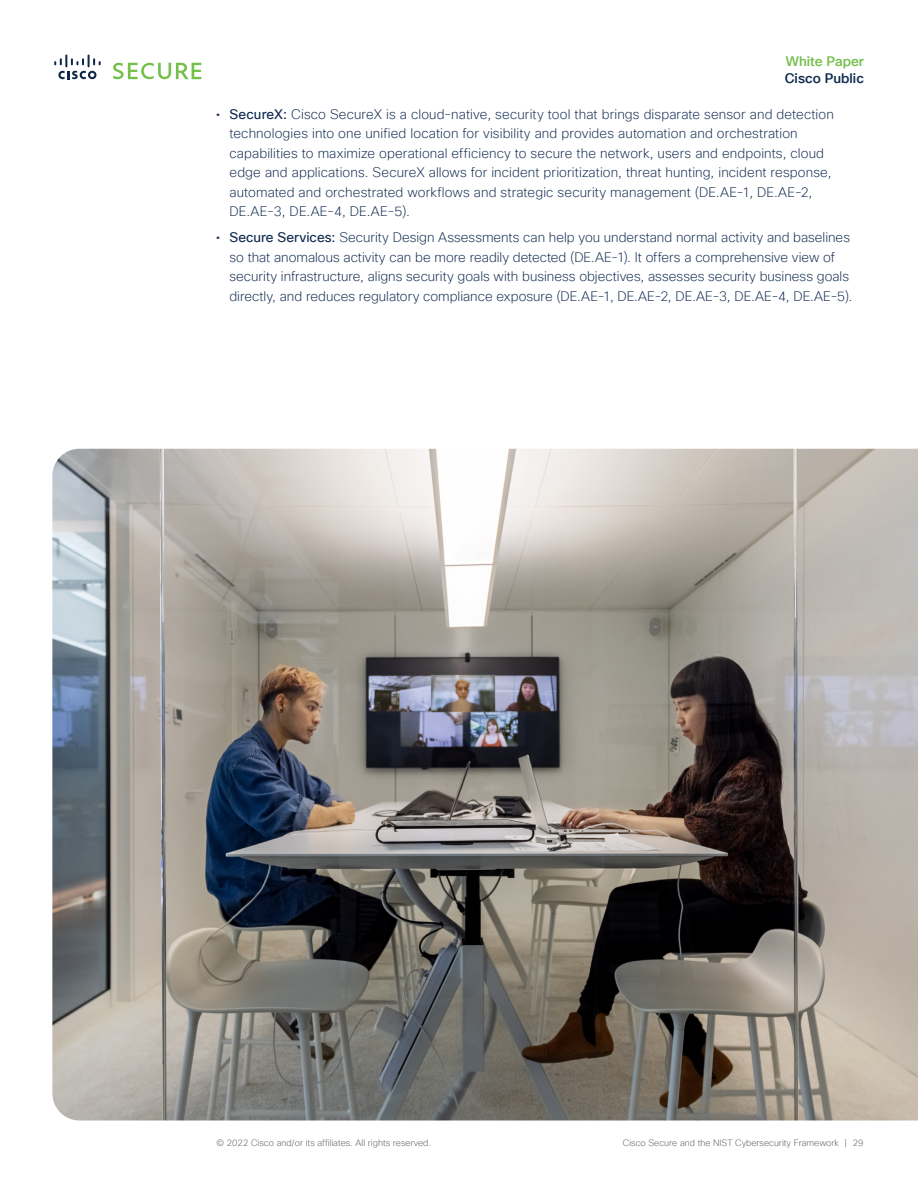
<style>
.page{position:relative;width:918px;height:1188px;background:#fff}
.page>*{position:absolute;margin:0;border:0;box-sizing:border-box;transform-origin:0 0}
.t1{font:200 13.5px/19.5px "Cisco Sans TT";letter-spacing:.005em;color:#0d274d}
.t2{font:500 13.5px "Cisco Sans TT";color:#0d274d}
.t3{font:500 13.5px "Cisco Sans TT";color:#74bf4b}
.t4{font:200 9px "Cisco Sans TT";color:#58595b}
.s1{font-weight:400}
</style>
<div class="page">
<svg style="left:54px;top:55px;width:47px;height:24px"></svg>
<svg style="left:113px;top:63px;width:88px;height:16px"></svg>
<img style="left:52px;top:449px;width:866px;height:671px">
<p class="t3" style="left:786px;top:52px;width:80px">White Paper</p>
<p class="t2" style="left:785px;top:69px;width:81px">Cisco Public</p>
<p class="t1" style="left:230px;top:105px;width:606px;text-indent:-14px"><span class="s1">• SecureX:</span> Cisco SecureX is a cloud-native, security tool that brings disparate sensor and detection technologies into one unified location for visibility and provides automation and orchestration capabilities to maximize operational efficiency to secure the network, users and endpoints, cloud edge and applications. SecureX allows for incident prioritization, threat hunting, incident response, automated and orchestrated workflows and strategic security management (DE.AE-1, DE.AE-2, DE.AE-3, DE.AE-4, DE.AE-5).</p>
<p class="t1" style="left:230px;top:228px;width:624px;text-indent:-14px"><span class="s1">• Secure Services:</span> Security Design Assessments can help you understand normal activity and baselines so that anomalous activity can be more readily detected (DE.AE-1). It offers a comprehensive view of security infrastructure, aligns security goals with business objectives, assesses security business goals directly, and reduces regulatory compliance exposure (DE.AE-1, DE.AE-2, DE.AE-3, DE.AE-4, DE.AE-5).</p>
<p class="t4" style="left:216px;top:1137px;width:216px">© 2022 Cisco and/or its affiliates. All rights reserved.</p>
<p class="t4" style="left:623px;top:1137px;width:242px">Cisco Secure and the NIST Cybersecurity Framework | 29</p>
</div>
